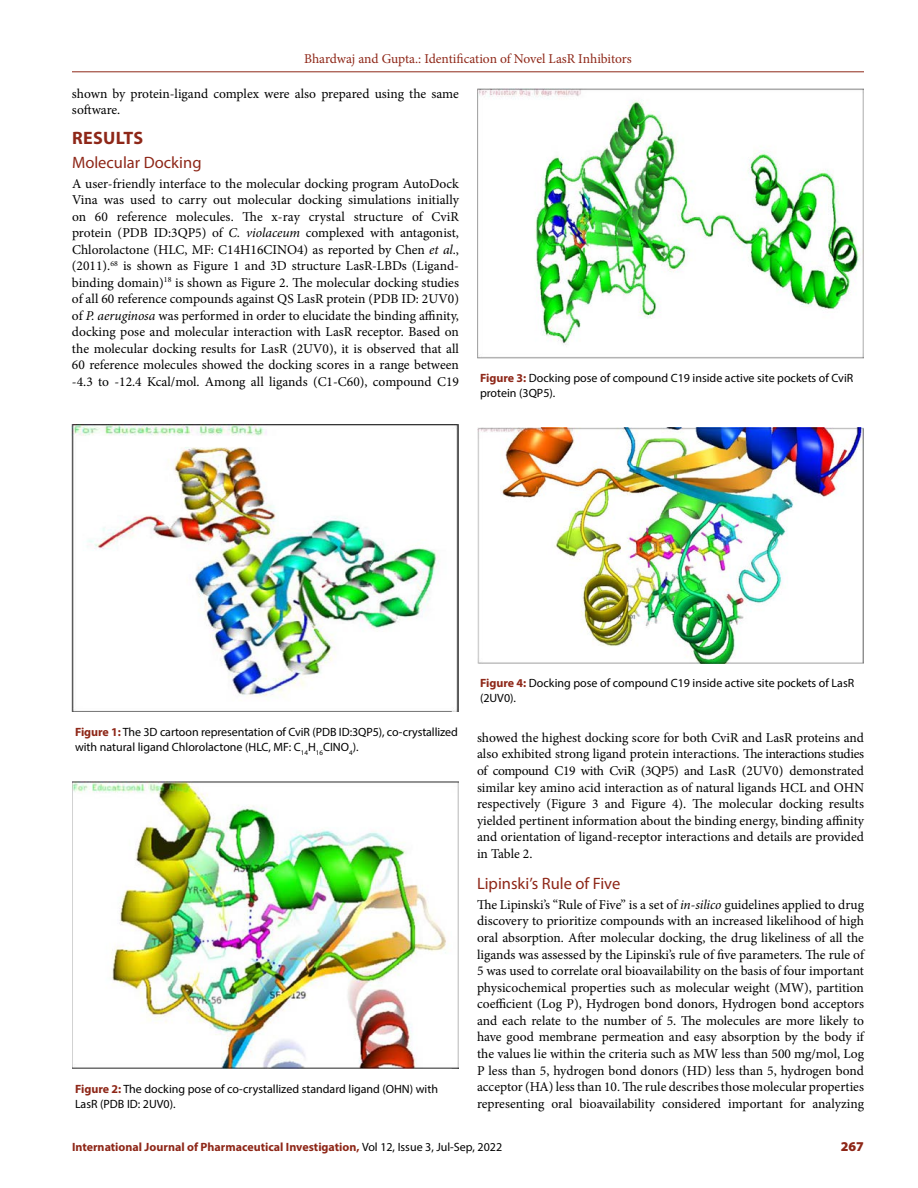
<style>
.page{position:relative;width:918px;height:1188px;background:#fff}
.page>*{position:absolute;margin:0;border:0;box-sizing:border-box;transform-origin:0 0}
.t1{font:700 18px "Myriad Pro";letter-spacing:.02em;color:#8e2718}
.t2{font:16.5px "Myriad Pro";color:#8e2718}
.t3{font:13.5px/16.5px "Minion Pro";letter-spacing:-.005em;color:#000;text-align:justify}
.t4{font:13.5px "Minion Pro";letter-spacing:-.005em;color:#8e2718}
.t5{font:900 13.5px "Myriad Pro";color:#8e2718}
.t6{font:12px/15px "Myriad Pro";color:#000}
.t7{font:700 12px "Myriad Pro";color:#8e2718}
.s1{font-style:italic}
.s2{font-weight:700;color:#8e2718}
.s3{font-weight:400;color:#000}
</style>
<div class="page">
<hr style="left:72px;top:72px;width:792px;height:1px;background:#8e2718">
<img style="left:72px;top:425px;width:387px;height:287px">
<img style="left:72px;top:782px;width:387px;height:287px">
<img style="left:477px;top:88px;width:387px;height:270px">
<img style="left:477px;top:427px;width:387px;height:236px">
<p class="t4" style="left:304px;top:50px;width:329px">Bhardwaj and Gupta.: Identification of Novel LasR Inhibitors</p>
<p class="t3" style="left:72px;top:85px;width:388px">shown by protein-ligand complex were also prepared using the same software.</p>
<h1 class="t1" style="left:72px;top:127px;width:73px">RESULTS</h1>
<p class="t2" style="left:72px;top:153px;width:131px">Molecular Docking</p>
<p class="t3" style="left:72px;top:175px;width:389px">A user-friendly interface to the molecular docking program AutoDock Vina was used to carry out molecular docking simulations initially on 60 reference molecules. The x-ray crystal structure of CviR protein (PDB ID:3QP5) of <span class="s1">C. violaceum</span> complexed with antagonist, Chlorolactone (HLC, MF: C14H16CINO4) as reported by Chen <span class="s1">et al</span>., (2011).<sup>68</sup> is shown as Figure 1 and 3D structure LasR-LBDs (Ligand&shy;binding domain)<sup>18</sup> is shown as Figure 2. The molecular docking studies of all 60 reference compounds against QS LasR protein (PDB ID: 2UV0) of <span class="s1">P. aeruginosa</span> was performed in order to elucidate the binding affinity, docking pose and molecular interaction with LasR receptor. Based on the molecular docking results for LasR (2UV0), it is observed that all 60 reference molecules showed the docking scores in a range between -4.3 to -12.4 Kcal/mol. Among all ligands (C1-C60), compound C19</p>
<p class="t6" style="left:480px;top:370px;width:375px"><span class="s2">Figure 3:</span> Docking pose of compound C19 inside active site pockets of CviR protein (3QP5).</p>
<p class="t6" style="left:75px;top:724px;width:384px"><span class="s2">Figure 1:</span> The 3D cartoon representation of CviR (PDB ID:3QP5), co-crystallized with natural ligand Chlorolactone (HLC, MF: C<sub>14</sub>H<sub>16</sub>CINO<sub>4</sub>).</p>
<p class="t6" style="left:75px;top:1081px;width:365px"><span class="s2">Figure 2:</span> The docking pose of co-crystallized standard ligand (OHN) with<br>LasR (PDB ID: 2UV0).</p>
<p class="t6" style="left:480px;top:675px;width:376px"><span class="s2">Figure 4:</span> Docking pose of compound C19 inside active site pockets of LasR (2UV0).</p>
<p class="t3" style="left:477px;top:729px;width:389px">showed the highest docking score for both CviR and LasR proteins and also exhibited strong ligand protein interactions. The interactions studies of compound C19 with CviR (3QP5) and LasR (2UV0) demonstrated similar key amino acid interaction as of natural ligands HCL and OHN respectively (Figure 3 and Figure 4). The molecular docking results yielded pertinent information about the binding energy, binding affinity and orientation of ligand-receptor interactions and details are provided in Table 2.</p>
<p class="t2" style="left:477px;top:874px;width:145px">Lipinski’s Rule of Five</p>
<p class="t3" style="left:477px;top:896px;width:389px">The Lipinski’s “Rule of Five” is a set of <span class="s1">in-silico</span> guidelines applied to drug discovery to prioritize compounds with an increased likelihood of high oral absorption. After molecular docking, the drug likeliness of all the ligands was assessed by the Lipinski’s rule of five parameters. The rule of 5 was used to correlate oral bioavailability on the basis of four important physicochemical properties such as molecular weight (MW), partition coefficient (Log P), Hydrogen bond donors, Hydrogen bond acceptors and each relate to the number of 5. The molecules are more likely to have good membrane permeation and easy absorption by the body if the values lie within the criteria such as MW less than 500 mg/mol, Log P less than 5, hydrogen bond donors (HD) less than 5, hydrogen bond acceptor (HA) less than 10. The rule describes those molecular properties representing oral bioavailability considered important for analyzing</p>
<p class="t7" style="left:72px;top:1139px;width:432px">International Journal of Pharmaceutical Investigation, <span class="s3">Vol 12, Issue 3, Jul-Sep, 2022</span></p>
<p class="t5" style="left:841px;top:1137px;width:25px">267</p>
</div>
